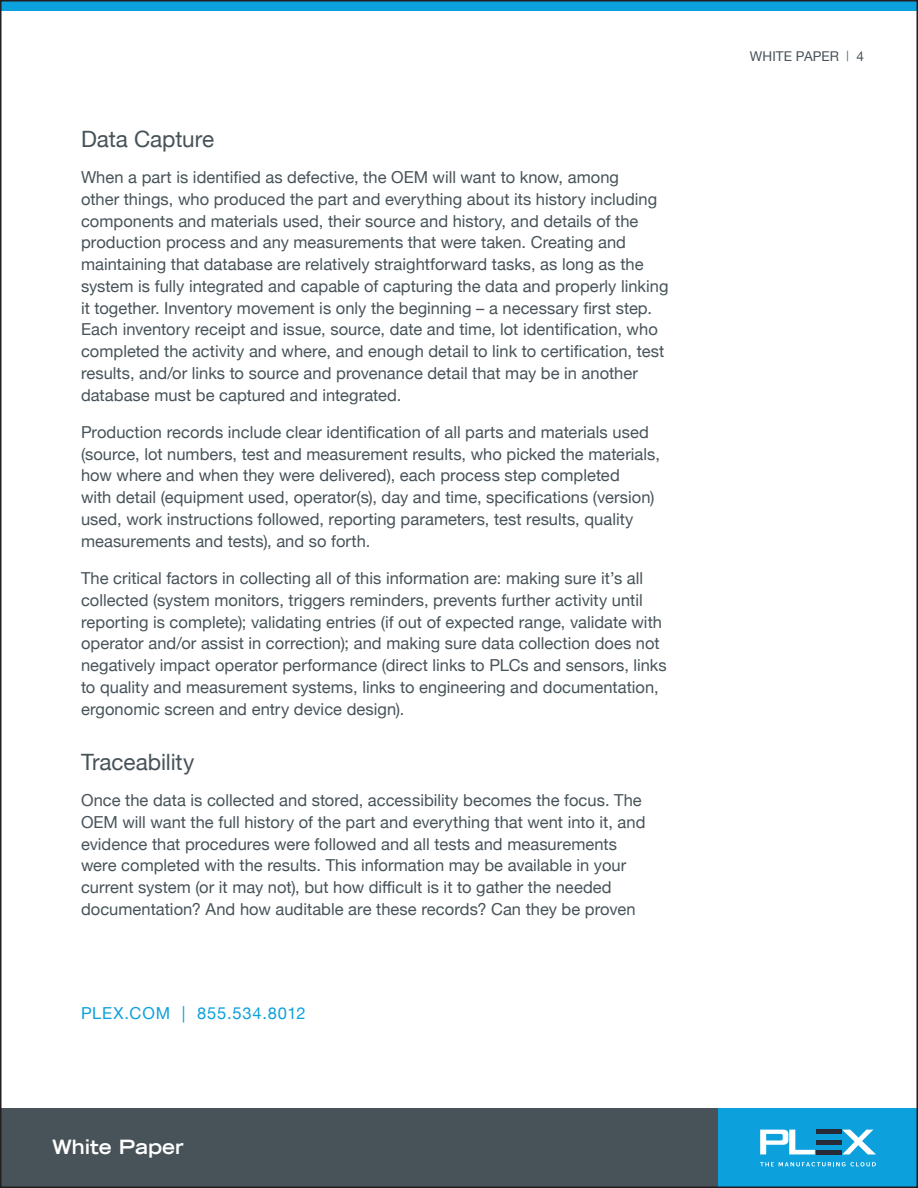
<style>
.page{position:relative;width:918px;height:1188px;background:#fff}
.page>*{position:absolute;margin:0;border:0;box-sizing:border-box;transform-origin:0 0}
.subhead{font:22.5px "Helvetica Neue";letter-spacing:-.005em;color:#475359}
.t1{font:700 expanded 19.5px "Trade Gothic LT";color:#fff}
.copy{font:16.5px/21.8px "Helvetica Neue";color:#475359}
.t2{font:16.5px "Helvetica Neue";letter-spacing:.05em;color:#0ca0dc}
.t3{font:13.5px "Helvetica Neue";letter-spacing:.005em;color:#475359}
.s1{font-size:10.5px}
</style>
<div class="page">
<div style="left:0;top:1108px;width:735px;height:80px;background:#475359"></div>
<div style="left:718px;top:1108px;width:200px;height:80px;background:#0ca0dc"></div>
<svg style="left:760px;top:1130px;width:55px;height:24px"></svg>
<svg style="left:842px;top:1130px;width:34px;height:24px"></svg>
<hr style="left:816px;top:1150px;width:25px;height:4px;background:#282a38">
<hr style="left:816px;top:1130px;width:25px;height:4px;background:#282a38">
<div style="left:816px;top:1140px;width:25px;height:5px;background:#282a38"></div>
<svg style="left:760px;top:1162px;width:116px;height:4px"></svg>
<div style="left:0;top:0;width:918px;height:11px;background:#0ca0dc"></div>
<p class="subhead" style="left:81px;top:122px;width:135px">Data Capture</p>
<p class="copy" style="left:81px;top:167px;width:589px">When a part is identified as defective, the OEM will want to know, among<br>other things, who produced the part and everything about its history including components and materials used, their source and history, and details of the production process and any measurements that were taken. Creating and maintaining that database are relatively straightforward tasks, as long as the system is fully integrated and capable of capturing the data and properly linking it together. Inventory movement is only the beginning – a necessary first step.<br>Each inventory receipt and issue, source, date and time, lot identification, who completed the activity and where, and enough detail to link to certification, test results, and/or links to source and provenance detail that may be in another database must be captured and integrated.</p>
<p class="copy" style="left:81px;top:422px;width:581px">Production records include clear identification of all parts and materials used (source, lot numbers, test and measurement results, who picked the materials, how where and when they were delivered), each process step completed<br>with detail (equipment used, operator(s), day and time, specifications (version) used, work instructions followed, reporting parameters, test results, quality measurements and tests), and so forth.</p>
<p class="copy" style="left:81px;top:568px;width:587px">The critical factors in collecting all of this information are: making sure it’s all collected (system monitors, triggers reminders, prevents further activity until reporting is complete); validating entries (if out of expected range, validate with operator and/or assist in correction); and making sure data collection does not negatively impact operator performance (direct links to PLCs and sensors, links to quality and measurement systems, links to engineering and documentation, ergonomic screen and entry device design).</p>
<p class="subhead" style="left:81px;top:745px;width:115px">Traceability</p>
<p class="copy" style="left:81px;top:790px;width:566px">Once the data is collected and stored, accessibility becomes the focus. The OEM will want the full history of the part and everything that went into it, and evidence that procedures were followed and all tests and measurements were completed with the results. This information may be available in your current system (or it may not), but how difficult is it to gather the needed documentation? And how auditable are these records? Can they be proven</p>
<p class="t2" style="left:81px;top:1002px;width:226px">PLEX.COM | 855.534.8012</p>
<p class="t1" style="left:52px;top:1134px;width:133px">White Paper</p>
<p class="t3" style="left:750px;top:46px;width:116px">WHITE PAPER <span class="s1">|</span> 4</p>
</div>
